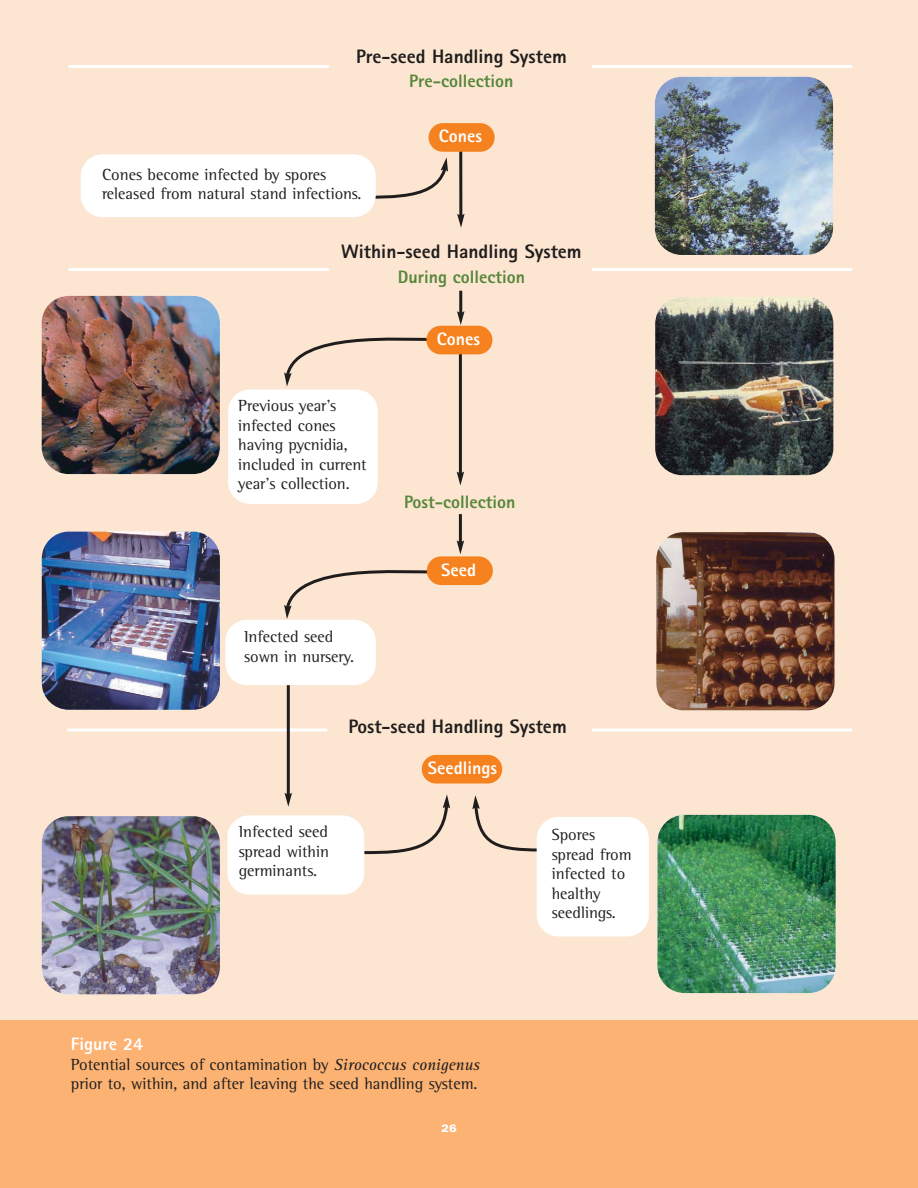
<style>
.page{position:relative;width:918px;height:1188px;background:#fff}
.page>*{position:absolute;margin:0;border:0;box-sizing:border-box;transform-origin:0 0}
.t1{font:800 19.5px "Rotis Sans Serif";color:#201d1d}
.t2{font:800 18px "Rotis Sans Serif";color:#58863c}
.t3{font:800 18px "Rotis Sans Serif";color:#fff}
.t4{font:16.5px/19.5px "Rotis Semi Serif";color:#201d1d}
.t5{font:900 expanded 10.5px "Univers";color:#fff}
.s1{font-family:"Rotis Serif";font-style:italic}
</style>
<div class="page">
<div style="left:0;top:0;width:918px;height:1101px;background:#fce6d1"></div>
<svg style="left:472px;top:795px;width:82px;height:58px"></svg>
<svg style="left:361px;top:794px;width:89px;height:62px"></svg>
<svg style="left:284px;top:565px;width:154px;height:54px"></svg>
<svg style="left:284px;top:333px;width:160px;height:54px"></svg>
<svg style="left:376px;top:157px;width:72px;height:42px"></svg>
<div style="left:0;top:1020px;width:918px;height:168px;background:#fbb273"></div>
<hr style="left:69px;top:65px;width:260px;height:3px;background:#fff">
<hr style="left:592px;top:65px;width:260px;height:3px;background:#fff">
<div style="left:429px;top:123px;width:66px;height:29px;background:#f5821f;border-radius:14px"></div>
<div style="left:426px;top:326px;width:66px;height:28px;background:#f5821f;border-radius:14px"></div>
<div style="left:427px;top:556px;width:66px;height:29px;background:#f5821f;border-radius:14px"></div>
<div style="left:422px;top:755px;width:80px;height:29px;background:#f5821f;border-radius:14px"></div>
<hr style="left:69px;top:268px;width:260px;height:3px;background:#fff">
<hr style="left:592px;top:268px;width:260px;height:3px;background:#fff">
<hr style="left:67px;top:728px;width:260px;height:3px;background:#fff">
<hr style="left:592px;top:728px;width:260px;height:3px;background:#fff">
<img style="left:655px;top:77px;width:178px;height:178px;border-radius:27px">
<img style="left:655px;top:297px;width:178px;height:178px;border-radius:27px">
<img style="left:656px;top:532px;width:179px;height:178px;border-radius:27px">
<div style="left:81px;top:154px;width:295px;height:63px;background:#fff;border-radius:22px"></div>
<img style="left:657px;top:815px;width:179px;height:178px;border-radius:27px">
<img style="left:42px;top:532px;width:178px;height:178px;border-radius:27px">
<img style="left:42px;top:816px;width:178px;height:178px;border-radius:27px">
<img style="left:42px;top:296px;width:178px;height:178px;border-radius:27px">
<svg style="left:457px;top:151px;width:8px;height:633px"></svg>
<div style="left:227px;top:815px;width:137px;height:80px;background:#fff;border-radius:22px"></div>
<div style="left:537px;top:817px;width:112px;height:119px;background:#fff;border-radius:22px"></div>
<div style="left:228px;top:389px;width:150px;height:115px;background:#fff;border-radius:22px"></div>
<hr style="left:287px;top:652px;width:3px;height:143px;background:#201d1d">
<svg style="left:285px;top:793px;width:7px;height:14px"></svg>
<div style="left:225px;top:620px;width:151px;height:65px;background:#fff;border-radius:22px"></div>
<p class="t1" style="left:356px;top:49px;width:212px">Pre-seed Handling System</p>
<p class="t2" style="left:409px;top:75px;width:106px">Pre-collection</p>
<p class="t4" style="left:102px;top:166px;width:261px">Cones become infected by spores released from natural stand infections.</p>
<p class="t3" style="left:439px;top:130px;width:45px">Cones</p>
<p class="t1" style="left:341px;top:244px;width:242px">Within-seed Handling System</p>
<p class="t2" style="left:398px;top:270px;width:129px">During collection</p>
<p class="t4" style="left:238px;top:398px;width:130px">Previous year’s infected cones having pycnidia, included in current year's collection.</p>
<p class="t4" style="left:244px;top:628px;width:112px">Infected seed sown in nursery.</p>
<p class="t3" style="left:437px;top:333px;width:45px">Cones</p>
<p class="t2" style="left:404px;top:495px;width:113px">Post-collection</p>
<p class="t3" style="left:441px;top:563px;width:37px">Seed</p>
<p class="t1" style="left:348px;top:720px;width:220px">Post-seed Handling System</p>
<p class="t3" style="left:428px;top:762px;width:71px">Seedlings</p>
<p class="t4" style="left:239px;top:824px;width:92px;text-align:justify">Infected seed spread within germinants.</p>
<p class="t4" style="left:552px;top:826px;width:81px">Spores spread from infected to healthy seedlings.</p>
<p class="t3" style="left:71px;top:1038px;width:74px">Figure 24</p>
<p class="t4" style="left:71px;top:1056px;width:411px">Potential sources of contamination by <span class="s1">Sirococcus conigenus </span>prior to, within, and after leaving the seed handling system.</p>
<p class="t5" style="left:441px;top:1124px;width:17px">26</p>
</div>
